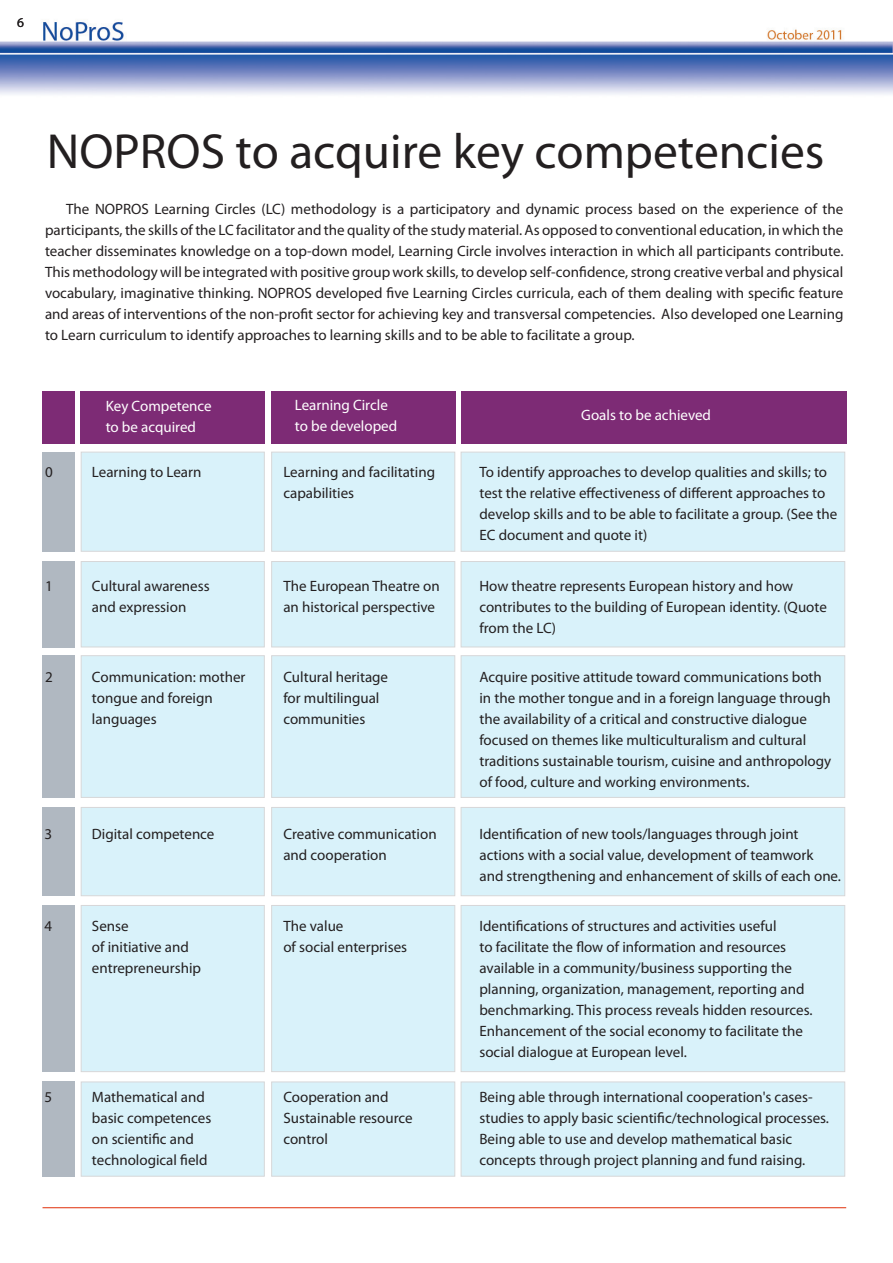
<style>
.page{position:relative;width:893px;height:1263px;background:#fff}
.page>*{position:absolute;margin:0;border:0;box-sizing:border-box;transform-origin:0 0}
.t1{font:49.5px "Myriad Pro";color:#231f20}
.t2{font:15px/21px "Myriad Pro";color:#231f20}
.t3{font:15px/21px "Myriad Pro";color:#fff}
.t4{font:13.5px "Myriad Pro";color:#231f20}
</style>
<div class="page">
<img style="left:0;top:21px;width:892px;height:74px">
<hr style="left:43px;top:1207px;width:803px;height:1px;background:#e34624">
<img style="left:892px;top:41px;width:1px;height:53px">
<div style="left:43px;top:1081px;width:32px;height:95px;background:#b0b8c1"></div>
<div style="left:43px;top:905px;width:32px;height:167px;background:#b0b8c1"></div>
<div style="left:43px;top:807px;width:32px;height:89px;background:#b0b8c1"></div>
<div style="left:43px;top:655px;width:32px;height:143px;background:#b0b8c1"></div>
<div style="left:43px;top:561px;width:32px;height:86px;background:#b0b8c1"></div>
<div style="left:43px;top:452px;width:32px;height:100px;background:#b0b8c1"></div>
<div style="left:271px;top:807px;width:184px;height:89px;background:#d9f2fa"></div>
<div style="left:461px;top:807px;width:384px;height:89px;background:#d9f2fa"></div>
<div style="left:81px;top:807px;width:184px;height:89px;background:#d9f2fa"></div>
<div style="left:271px;top:905px;width:184px;height:167px;background:#d9f2fa"></div>
<div style="left:461px;top:905px;width:384px;height:167px;background:#d9f2fa"></div>
<div style="left:81px;top:905px;width:184px;height:167px;background:#d9f2fa"></div>
<div style="left:271px;top:1081px;width:184px;height:95px;background:#d9f2fa"></div>
<div style="left:461px;top:1081px;width:384px;height:95px;background:#d9f2fa"></div>
<div style="left:81px;top:1081px;width:184px;height:95px;background:#d9f2fa"></div>
<div style="left:271px;top:655px;width:184px;height:143px;background:#d9f2fa"></div>
<div style="left:461px;top:655px;width:384px;height:143px;background:#d9f2fa"></div>
<div style="left:81px;top:655px;width:184px;height:143px;background:#d9f2fa"></div>
<div style="left:271px;top:561px;width:184px;height:86px;background:#d9f2fa"></div>
<div style="left:461px;top:561px;width:384px;height:86px;background:#d9f2fa"></div>
<div style="left:81px;top:561px;width:184px;height:86px;background:#d9f2fa"></div>
<div style="left:271px;top:452px;width:184px;height:100px;background:#d9f2fa"></div>
<div style="left:461px;top:452px;width:384px;height:100px;background:#d9f2fa"></div>
<div style="left:81px;top:452px;width:184px;height:100px;background:#d9f2fa"></div>
<div style="left:80px;top:391px;width:185px;height:52px;background:#7d2b75"></div>
<div style="left:271px;top:391px;width:184px;height:52px;background:#7d2b75"></div>
<div style="left:461px;top:391px;width:385px;height:52px;background:#7d2b75"></div>
<div style="left:43px;top:391px;width:32px;height:52px;background:#7d2b75"></div>
<p class="t4" style="left:17px;top:14px;width:8px">6</p>
<h1 class="t1" style="left:47px;top:121px;width:779px">NOPROS to acquire key competencies</h1>
<p class="t2" style="left:45px;top:198px;width:800px;text-align:justify;text-indent:21px">The NOPROS Learning Circles (LC) methodology is a participatory and dynamic process based on the experience of the participants, the skills of the LC facilitator and the quality of the study material. As opposed to conventional education, in which the teacher disseminates knowledge on a top-down model, Learning Circle involves interaction in which all participants contribute.<br>This methodology will be integrated with positive group work skills, to develop self-confidence, strong creative verbal and physical vocabulary, imaginative thinking. NOPROS developed five Learning Circles curricula, each of them dealing with specific feature and areas of interventions of the non-profit sector for achieving key and transversal competencies. Also developed one Learning to Learn curriculum to identify approaches to learning skills and to be able to facilitate a group.</p>
<p class="t3" style="left:106px;top:395px;width:108px">Key Competence to be acquired</p>
<p class="t3" style="left:295px;top:394px;width:104px">Learning Circle to be developed</p>
<p class="t3" style="left:581px;top:404px;width:131px">Goals to be achieved</p>
<p class="t2" style="left:45px;top:461px;width:9px">0</p>
<p class="t2" style="left:92px;top:461px;width:111px">Learning to Learn</p>
<p class="t2" style="left:283px;top:461px;width:153px">Learning and facilitating capabilities</p>
<p class="t2" style="left:479px;top:461px;width:359px">To identify approaches to develop qualities and skills; to test the relative effectiveness of different approaches to develop skills and to be able to facilitate a group. (See the EC document and quote it)</p>
<p class="t2" style="left:45px;top:575px;width:9px">1</p>
<p class="t2" style="left:92px;top:575px;width:119px">Cultural awareness and expression</p>
<p class="t2" style="left:283px;top:575px;width:158px">The European Theatre on an historical perspective</p>
<p class="t2" style="left:479px;top:575px;width:349px">How theatre represents European history and how contributes to the building of European identity. (Quote from the LC)</p>
<p class="t2" style="left:92px;top:666px;width:155px">Communication: mother tongue and foreign languages</p>
<p class="t2" style="left:283px;top:666px;width:106px">Cultural heritage for multilingual communities</p>
<p class="t2" style="left:479px;top:666px;width:353px">Acquire positive attitude toward communications both in the mother tongue and in a foreign language through the availability of a critical and constructive dialogue focused on themes like multiculturalism and cultural traditions sustainable tourism, cuisine and anthropology of food, culture and working environments.</p>
<p class="t2" style="left:92px;top:823px;width:124px">Digital competence</p>
<p class="t2" style="left:283px;top:823px;width:155px">Creative communication and cooperation</p>
<p class="t2" style="left:479px;top:823px;width:363px">Identification of new tools/languages through joint actions with a social value, development of teamwork and strengthening and enhancement of skills of each one.</p>
<p class="t2" style="left:92px;top:915px;width:111px">Sense<br>of initiative and entrepreneurship</p>
<p class="t2" style="left:283px;top:915px;width:125px">The value<br>of social enterprises</p>
<p class="t2" style="left:479px;top:915px;width:335px">Identifications of structures and activities useful<br>to facilitate the flow of information and resources available in a community/business supporting the planning, organization, management, reporting and benchmarking. This process reveals hidden resources.<br>Enhancement of the social economy to facilitate the social dialogue at European level.</p>
<p class="t2" style="left:92px;top:1086px;width:121px">Mathematical and basic competences on scientific and technological field</p>
<p class="t2" style="left:283px;top:1086px;width:131px">Cooperation and<br>Sustainable resource control</p>
<p class="t2" style="left:479px;top:1086px;width:351px">Being able through international cooperation's cases&shy;studies to apply basic scientific/technological processes.<br>Being able to use and develop mathematical basic concepts through project planning and fund raising.</p>
<p class="t2" style="left:45px;top:666px;width:9px">2</p>
<p class="t2" style="left:45px;top:823px;width:9px">3</p>
<p class="t2" style="left:45px;top:915px;width:9px">4</p>
<p class="t2" style="left:45px;top:1086px;width:9px">5</p>
</div>
